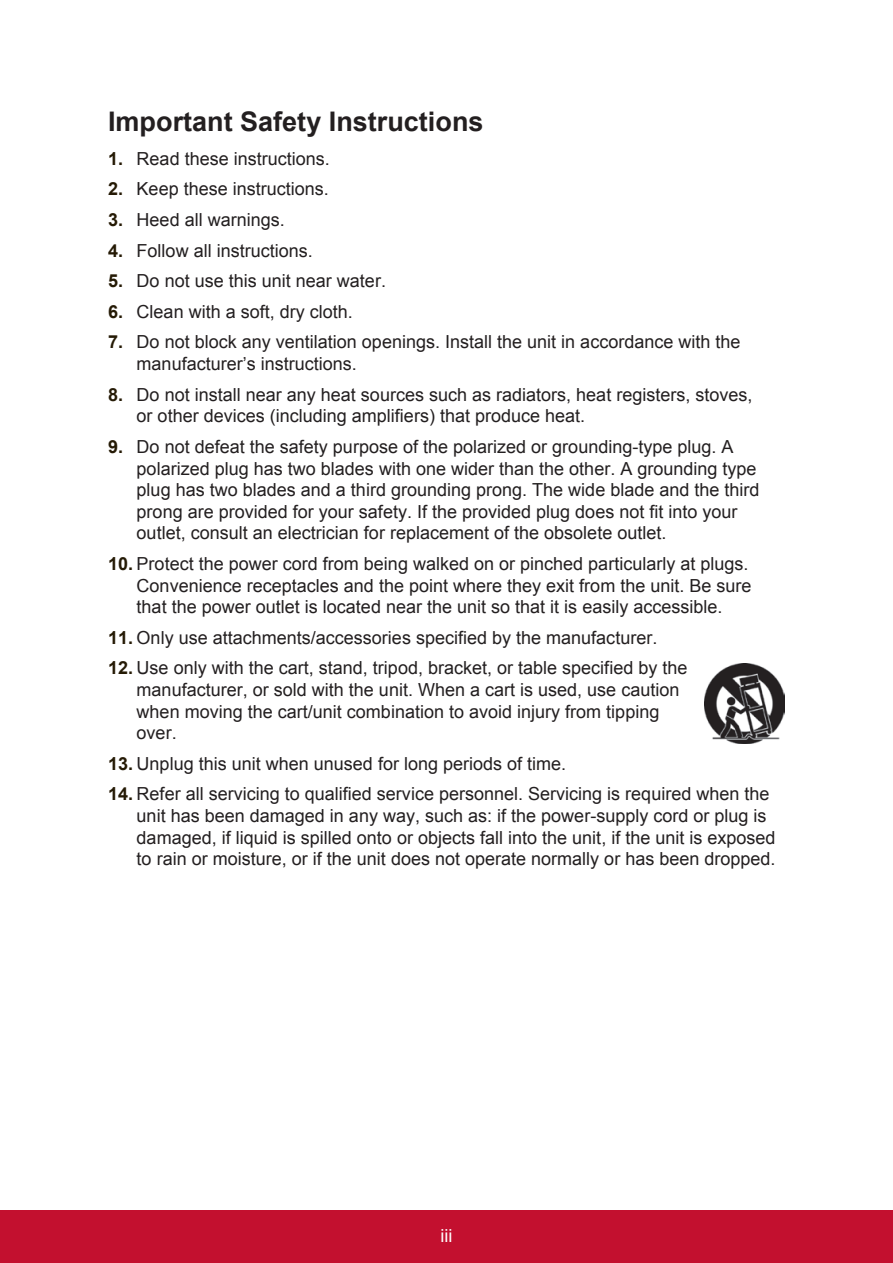
<style>
.page{position:relative;width:893px;height:1263px;background:#fff}
.page>*{position:absolute;margin:0;border:0;box-sizing:border-box;transform-origin:0 0}
.t1{font:700 27px "Arial";color:#231f20}
.t2{font:18px/21.6px "Arial";color:#231f20}
.t3{font:18px "Arial";color:#fff}
.s1{font-weight:700;color:#251a05}
</style>
<div class="page">
<div style="left:0;top:1210px;width:892px;height:53px;background:#c3102f"></div>
<img style="left:704px;top:663px;width:80px;height:80px">
<h1 class="t1" style="left:108px;top:104px;width:377px">Important Safety Instructions</h1>
<p class="t2" style="left:108px;top:148px;width:223px"><span class="s1">1.</span> Read these instructions.</p>
<p class="t2" style="left:108px;top:178px;width:222px"><span class="s1">2.</span> Keep these instructions.</p>
<p class="t2" style="left:108px;top:209px;width:178px"><span class="s1">3.</span> Heed all warnings.</p>
<p class="t2" style="left:108px;top:240px;width:206px"><span class="s1">4.</span> Follow all instructions.</p>
<p class="t2" style="left:108px;top:270px;width:279px"><span class="s1">5.</span> Do not use this unit near water.</p>
<p class="t2" style="left:108px;top:301px;width:246px"><span class="s1">6.</span> Clean with a soft, dry cloth.</p>
<p class="t2" style="left:136px;top:331px;width:605px;text-indent:-28px"><span class="s1">7.</span> Do not block any ventilation openings. Install the unit in accordance with the manufacturer’s instructions.</p>
<p class="t2" style="left:136px;top:384px;width:617px;text-indent:-28px"><span class="s1">8.</span> Do not install near any heat sources such as radiators, heat registers, stoves, or other devices (including amplifiers) that produce heat.</p>
<p class="t2" style="left:136px;top:436px;width:624px;text-indent:-28px"><span class="s1">9.</span> Do not defeat the safety purpose of the polarized or grounding-type plug. A polarized plug has two blades with one wider than the other. A grounding type plug has two blades and a third grounding prong. The wide blade and the third prong are provided for your safety. If the provided plug does not fit into your outlet, consult an electrician for replacement of the obsolete outlet.</p>
<p class="t2" style="left:136px;top:553px;width:616px;text-indent:-28px"><span class="s1">10.</span> Protect the power cord from being walked on or pinched particularly at plugs.<br>Convenience receptacles and the point where they exit from the unit. Be sure that the power outlet is located near the unit so that it is easily accessible.</p>
<p class="t2" style="left:108px;top:627px;width:550px"><span class="s1">11.</span> Only use attachments/accessories specified by the manufacturer.</p>
<p class="t2" style="left:136px;top:657px;width:552px;text-indent:-28px"><span class="s1">12.</span> Use only with the cart, stand, tripod, bracket, or table specified by the manufacturer, or sold with the unit. When a cart is used, use caution when moving the cart/unit combination to avoid injury from tipping over.</p>
<p class="t2" style="left:108px;top:753px;width:459px"><span class="s1">13.</span> Unplug this unit when unused for long periods of time.</p>
<p class="t2" style="left:136px;top:783px;width:640px;text-indent:-28px"><span class="s1">14.</span> Refer all servicing to qualified service personnel. Servicing is required when the unit has been damaged in any way, such as: if the power-supply cord or plug is damaged, if liquid is spilled onto or objects fall into the unit, if the unit is exposed to rain or moisture, or if the unit does not operate normally or has been dropped.</p>
<p class="t3" style="left:440px;top:1223px;width:13px">iii</p>
</div>
